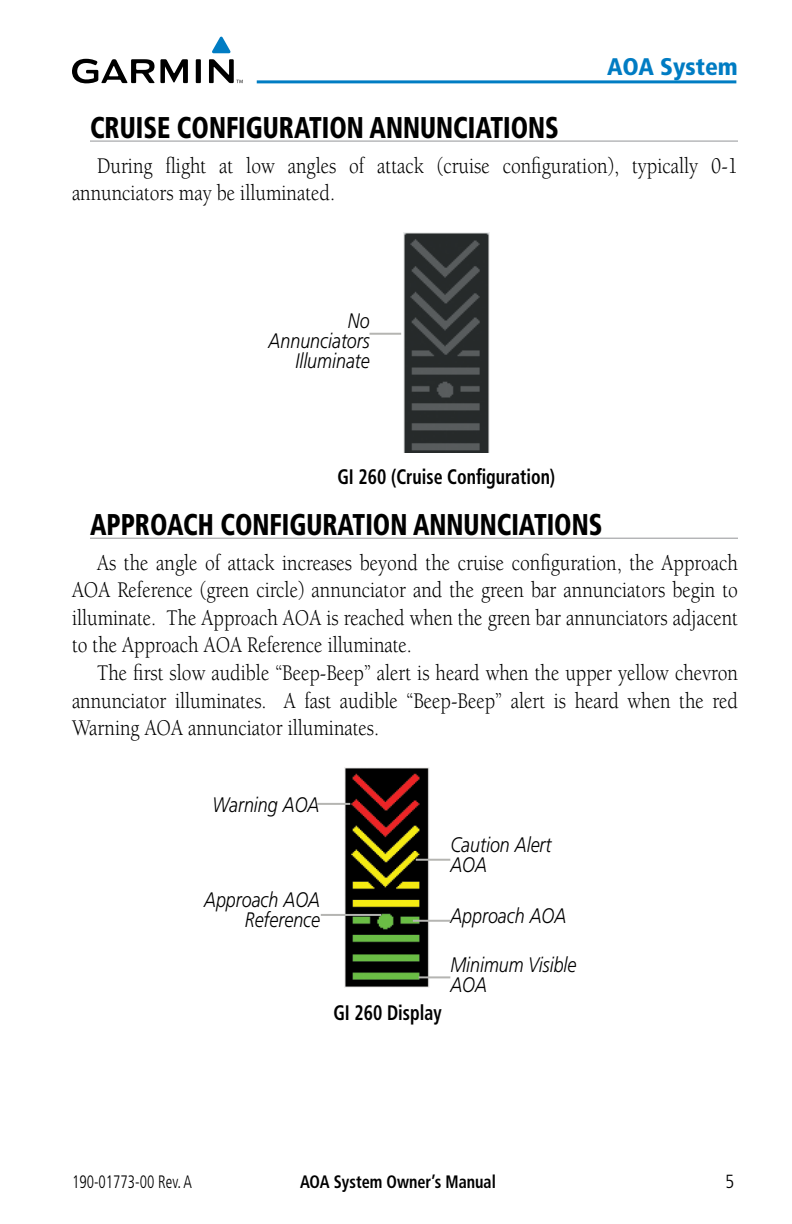
<style>
.page{position:relative;width:792px;height:1224px;background:#fff}
.page>*{position:absolute;margin:0;border:0;box-sizing:border-box;transform-origin:0 0}
.Heading_2{font:900 condensed 30px "Frutiger";color:#000;scale:.85 1}
.t1{font:900 condensed 24px "Frutiger";color:#007cc3}
.BODY_TEXT{font:23px/27.6px "Berkeley";color:#000;text-align:justify;scale:.85 1}
.t2{font:italic 300 21px/20px "Frutiger";color:#000;text-align:right;scale:.85 1}
.t3{font:700 condensed 21px "Frutiger";color:#000;scale:.85 1}
.t4{font:300 condensed 19px "Frutiger";color:#000}
.t5{font:700 condensed 18px "Frutiger";color:#000;scale:.9 1}
.t6{font:300 condensed 18px "Frutiger";color:#000;scale:.85 1}
</style>
<div class="page">
<hr style="left:90px;top:141px;width:648px;height:1px;background:#939598">
<hr style="left:90px;top:538px;width:648px;height:1px;background:#939598">
<img style="left:403px;top:232px;width:86px;height:221px">
<hr style="left:370px;top:333px;width:31px;height:2px;background:#b5b5b2">
<img style="left:344px;top:768px;width:87px;height:220px">
<hr style="left:321px;top:914px;width:60px;height:2px;background:#b5b5b2">
<hr style="left:317px;top:803px;width:33px;height:2px;background:#b5b5b2">
<hr style="left:416px;top:859px;width:34px;height:2px;background:#b5b5b2">
<hr style="left:419px;top:976px;width:31px;height:2px;background:#b5b5b2">
<hr style="left:413px;top:920px;width:37px;height:2px;background:#b5b5b2">
<hr style="left:257px;top:80px;width:479px;height:3px;background:#007dc3">
<svg style="left:72px;top:59px;width:171px;height:24px"></svg>
<svg style="left:212px;top:37px;width:19px;height:16px"></svg>
<p class="t1" style="left:607px;top:52px;width:132px">AOA System</p>
<p class="Heading_2" style="left:90px;top:109px;width:553px">CRUISE CONFIGURATION ANNUNCIATIONS</p>
<p class="BODY_TEXT" style="left:72px;top:152px;width:785px;text-indent:25px">During flight at low angles of attack (cruise configuration), typically 0-1 annunciators may be illuminated.</p>
<p class="t2" style="left:269px;top:311px;width:121px">No<br>Annunciators<br>Illuminate</p>
<p class="t3" style="left:337px;top:465px;width:258px">GI 260 (Cruise Configuration)</p>
<p class="Heading_2" style="left:90px;top:506px;width:604px">APPROACH CONFIGURATION ANNUNCIATIONS</p>
<p class="BODY_TEXT" style="left:72px;top:549px;width:785px;text-indent:25px">As the angle of attack increases beyond the cruise configuration, the Approach AOA Reference (green circle) annunciator and the green bar annunciators begin to illuminate. The Approach AOA is reached when the green bar annunciators adjacent to the Approach AOA Reference illuminate.</p>
<p class="BODY_TEXT" style="left:72px;top:659px;width:785px;text-indent:25px">The first slow audible “Beep-Beep” alert is heard when the upper yellow chevron annunciator illuminates. A fast audible “Beep-Beep” alert is heard when the red Warning AOA annunciator illuminates.</p>
<p class="t2" style="left:213px;top:795px;width:127px">Warning AOA</p>
<p class="t2" style="left:204px;top:890px;width:138px">Approach AOA<br>Reference</p>
<p class="t2" style="left:450px;top:835px;width:121px;text-align:left">Caution Alert<br>AOA</p>
<p class="t2" style="left:450px;top:906px;width:138px">Approach AOA</p>
<p class="t3" style="left:333px;top:1000px;width:129px">GI 260 Display</p>
<p class="t2" style="left:450px;top:955px;width:150px;text-align:left">Minimum Visible<br>AOA</p>
<p class="t6" style="left:72px;top:1172px;width:143px">190-01773-00 Rev. A</p>
<p class="t5" style="left:300px;top:1171px;width:219px">AOA System Owner’s Manual</p>
<p class="t4" style="left:725px;top:1171px;width:11px">5</p>
</div>
